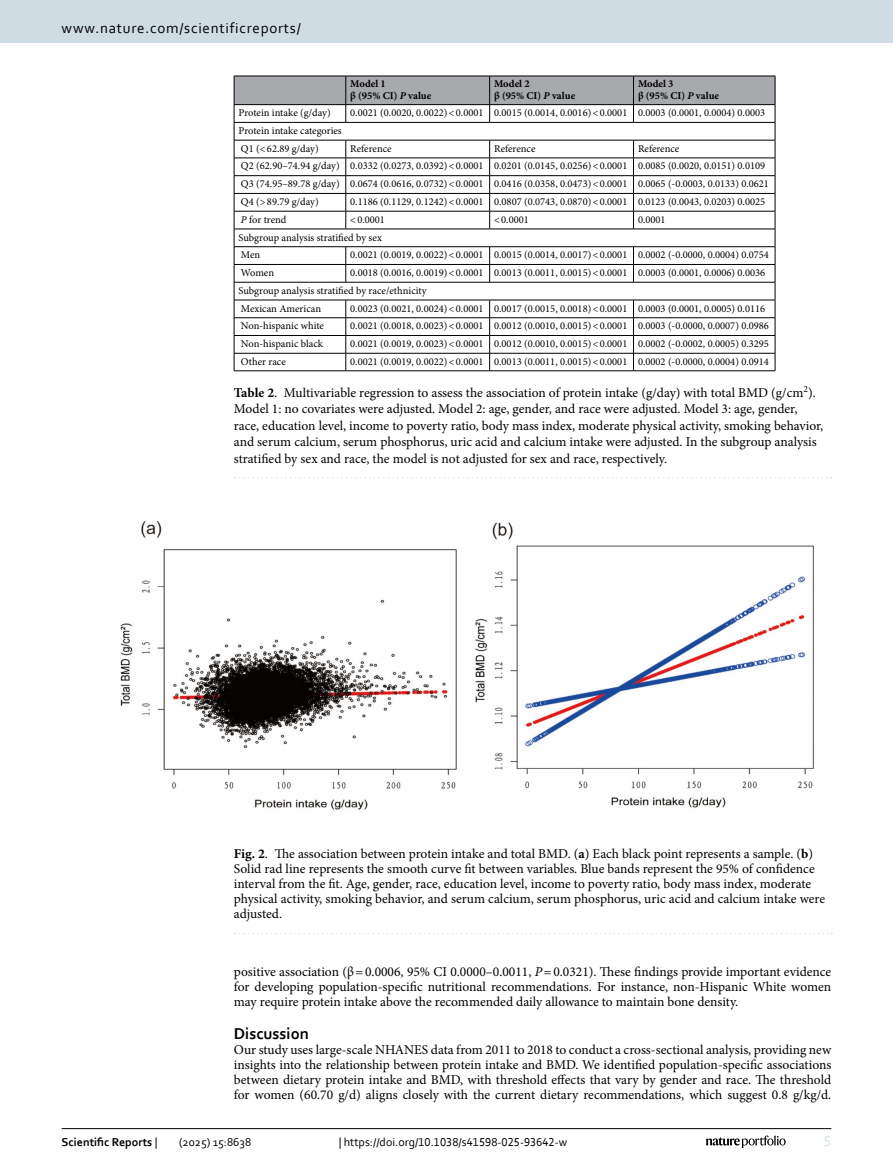
<style>
.page{position:relative;width:893px;height:1174px;background:#fff}
.page>*{position:absolute;margin:0;border:0;box-sizing:border-box;transform-origin:0 0}
.Head_1{font:700 16.5px "Corbel";color:#000}
.t1{font:15px "Corbel";letter-spacing:.05em;color:#000}
.t2{font:15px "Corbel";color:#d9e4eb}
.Table_Caption{font:13.5px/16.5px "Minion Pro";color:#000}
.Figure_Caption{font:13.5px/15px "Minion Pro";color:#000}
.Body_Text{font:13.5px/15px "Minion Pro";color:#000;text-align:justify}
.Body_Text_Indent{font:13.5px/15px "Minion Pro";color:#000;text-align:justify}
.t3{font:12px "Corbel";color:#000}
.t4{font:700 12px "Corbel";color:#000}
.Table_Body{font:10.5px "Minion Pro";color:#000}
.Table_Head{font:700 10.5px "Minion Pro";color:#000}
.s1{font-style:italic}
.s2{font-weight:700}
.s3{font-weight:400}
</style>
<div class="page">
<img style="left:120px;top:521px;width:694px;height:289px">
<svg style="left:235px;top:933px;width:597px;height:1px"></svg>
<hr style="left:346px;top:370px;width:144px;height:1px;background:#000">
<hr style="left:490px;top:370px;width:143px;height:1px;background:#000">
<svg style="left:234px;top:76px;width:542px;height:294px"></svg>
<hr style="left:633px;top:370px;width:142px;height:1px;background:#000">
<hr style="left:234px;top:370px;width:112px;height:1px;background:#000">
<svg style="left:235px;top:477px;width:597px;height:1px"></svg>
<hr style="left:62px;top:1128px;width:769px;height:1px;background:#000">
<svg style="left:706px;top:1135px;width:80px;height:12px"></svg>
<div style="left:0;top:0;width:893px;height:43px;background:#cedde4"></div>
<h2 class="t1" style="left:62px;top:18px;width:241px">www.nature.com/scientificreports/</h2>
<p class="Table_Head" style="left:350px;top:77px;width:37px">Model 1</p>
<p class="Table_Head" style="left:350px;top:88px;width:83px">β (95% CI) <span class="s1">P</span> value</p>
<p class="Table_Head" style="left:494px;top:77px;width:37px">Model 2</p>
<p class="Table_Head" style="left:494px;top:88px;width:83px">β (95% CI) <span class="s1">P</span> value</p>
<p class="Table_Head" style="left:638px;top:77px;width:37px">Model 3</p>
<p class="Table_Head" style="left:638px;top:88px;width:83px">β (95% CI) <span class="s1">P</span> value</p>
<p class="Table_Body" style="left:239px;top:106px;width:94px">Protein intake (g/day)</p>
<p class="Table_Body" style="left:350px;top:106px;width:135px">0.0021 (0.0020, 0.0022)&lt;0.0001</p>
<p class="Table_Body" style="left:494px;top:106px;width:135px">0.0015 (0.0014, 0.0016)&lt;0.0001</p>
<p class="Table_Body" style="left:638px;top:106px;width:129px">0.0003 (0.0001, 0.0004) 0.0003</p>
<p class="Table_Body" style="left:239px;top:124px;width:105px">Protein intake categories</p>
<p class="Table_Body" style="left:241px;top:141px;width:79px">Q1 (&lt;62.89 g/day)</p>
<p class="Table_Body" style="left:350px;top:141px;width:43px">Reference</p>
<p class="Table_Body" style="left:494px;top:141px;width:43px">Reference</p>
<p class="Table_Body" style="left:638px;top:141px;width:43px">Reference</p>
<p class="Table_Body" style="left:241px;top:159px;width:100px">Q2 (62.90–74.94 g/day)</p>
<p class="Table_Body" style="left:350px;top:159px;width:135px">0.0332 (0.0273, 0.0392)&lt;0.0001</p>
<p class="Table_Body" style="left:494px;top:159px;width:135px">0.0201 (0.0145, 0.0256)&lt;0.0001</p>
<p class="Table_Body" style="left:638px;top:159px;width:129px">0.0085 (0.0020, 0.0151) 0.0109</p>
<p class="Table_Body" style="left:241px;top:177px;width:100px">Q3 (74.95–89.78 g/day)</p>
<p class="Table_Body" style="left:350px;top:177px;width:135px">0.0674 (0.0616, 0.0732)&lt;0.0001</p>
<p class="Table_Body" style="left:494px;top:177px;width:135px">0.0416 (0.0358, 0.0473)&lt;0.0001</p>
<p class="Table_Body" style="left:638px;top:177px;width:132px">0.0065 (-0.0003, 0.0133) 0.0621</p>
<p class="Table_Body" style="left:241px;top:195px;width:79px">Q4 (&gt;89.79 g/day)</p>
<p class="Table_Body" style="left:350px;top:195px;width:135px">0.1186 (0.1129, 0.1242)&lt;0.0001</p>
<p class="Table_Body" style="left:494px;top:195px;width:135px">0.0807 (0.0743, 0.0870)&lt;0.0001</p>
<p class="Table_Body" style="left:638px;top:195px;width:129px">0.0123 (0.0043, 0.0203) 0.0025</p>
<p class="Table_Body" style="left:241px;top:212px;width:47px"><span class="s1">P</span> for trend</p>
<p class="Table_Body" style="left:350px;top:212px;width:36px">&lt;0.0001</p>
<p class="Table_Body" style="left:494px;top:212px;width:36px">&lt;0.0001</p>
<p class="Table_Body" style="left:638px;top:212px;width:29px">0.0001</p>
<p class="Table_Body" style="left:239px;top:230px;width:145px">Subgroup analysis stratified by sex</p>
<p class="Table_Body" style="left:241px;top:248px;width:21px">Men</p>
<p class="Table_Body" style="left:350px;top:248px;width:135px">0.0021 (0.0019, 0.0022)&lt;0.0001</p>
<p class="Table_Body" style="left:494px;top:248px;width:135px">0.0015 (0.0014, 0.0017)&lt;0.0001</p>
<p class="Table_Body" style="left:638px;top:248px;width:132px">0.0002 (-0.0000, 0.0004) 0.0754</p>
<p class="Table_Body" style="left:241px;top:266px;width:35px">Women</p>
<p class="Table_Body" style="left:350px;top:266px;width:135px">0.0018 (0.0016, 0.0019)&lt;0.0001</p>
<p class="Table_Body" style="left:494px;top:266px;width:135px">0.0013 (0.0011, 0.0015)&lt;0.0001</p>
<p class="Table_Body" style="left:638px;top:266px;width:129px">0.0003 (0.0001, 0.0006) 0.0036</p>
<p class="Table_Body" style="left:239px;top:283px;width:189px">Subgroup analysis stratified by race/ethnicity</p>
<p class="Table_Body" style="left:241px;top:301px;width:82px">Mexican American</p>
<p class="Table_Body" style="left:350px;top:301px;width:135px">0.0023 (0.0021, 0.0024)&lt;0.0001</p>
<p class="Table_Body" style="left:494px;top:301px;width:135px">0.0017 (0.0015, 0.0018)&lt;0.0001</p>
<p class="Table_Body" style="left:638px;top:301px;width:129px">0.0003 (0.0001, 0.0005) 0.0116</p>
<p class="Table_Body" style="left:241px;top:319px;width:85px">Non-hispanic white</p>
<p class="Table_Body" style="left:350px;top:319px;width:135px">0.0021 (0.0018, 0.0023)&lt;0.0001</p>
<p class="Table_Body" style="left:494px;top:319px;width:135px">0.0012 (0.0010, 0.0015)&lt;0.0001</p>
<p class="Table_Body" style="left:638px;top:319px;width:132px">0.0003 (-0.0000, 0.0007) 0.0986</p>
<p class="Table_Body" style="left:241px;top:337px;width:84px">Non-hispanic black</p>
<p class="Table_Body" style="left:350px;top:337px;width:135px">0.0021 (0.0019, 0.0023)&lt;0.0001</p>
<p class="Table_Body" style="left:494px;top:337px;width:135px">0.0012 (0.0010, 0.0015)&lt;0.0001</p>
<p class="Table_Body" style="left:638px;top:337px;width:132px">0.0002 (-0.0002, 0.0005) 0.3295</p>
<p class="Table_Body" style="left:241px;top:354px;width:46px">Other race</p>
<p class="Table_Body" style="left:350px;top:354px;width:135px">0.0021 (0.0019, 0.0022)&lt;0.0001</p>
<p class="Table_Body" style="left:494px;top:354px;width:135px">0.0013 (0.0011, 0.0015)&lt;0.0001</p>
<p class="Table_Body" style="left:638px;top:354px;width:132px">0.0002 (-0.0000, 0.0004) 0.0914</p>
<p class="Table_Caption" style="left:234px;top:384px;width:591px"><span class="s2">Table 2</span>. Multivariable regression to assess the association of protein intake (g/day) with total BMD (g/cm<sup>2</sup>).<br>Model 1: no covariates were adjusted. Model 2: age, gender, and race were adjusted. Model 3: age, gender, race, education level, income to poverty ratio, body mass index, moderate physical activity, smoking behavior, and serum calcium, serum phosphorus, uric acid and calcium intake were adjusted. In the subgroup analysis stratified by sex and race, the model is not adjusted for sex and race, respectively.</p>
<p class="Figure_Caption" style="left:234px;top:846px;width:593px"><span class="s2">Fig. 2</span>. The association between protein intake and total BMD. (<span class="s2">a</span>) Each black point represents a sample. (<span class="s2">b</span>)<br>Solid rad line represents the smooth curve fit between variables. Blue bands represent the 95% of confidence interval from the fit. Age, gender, race, education level, income to poverty ratio, body mass index, moderate physical activity, smoking behavior, and serum calcium, serum phosphorus, uric acid and calcium intake were adjusted.</p>
<p class="Body_Text_Indent" style="left:234px;top:964px;width:599px">positive association (β=0.0006, 95% CI 0.0000–0.0011, <span class="s1">P</span>=0.0321). These findings provide important evidence for developing population-specific nutritional recommendations. For instance, non-Hispanic White women may require protein intake above the recommended daily allowance to maintain bone density.</p>
<p class="Head_1" style="left:234px;top:1023px;width:77px">Discussion</p>
<p class="Body_Text" style="left:234px;top:1042px;width:599px">Our study uses large-scale NHANES data from 2011 to 2018 to conduct a cross-sectional analysis, providing new insights into the relationship between protein intake and BMD. We identified population-specific associations between dietary protein intake and BMD, with threshold effects that vary by gender and race. The threshold for women (60.70 g/d) aligns closely with the current dietary recommendations, which suggest 0.8 g/kg/d.</p>
<p class="t4" style="left:62px;top:1134px;width:97px">Scientific Reports <span class="s3">|</span></p>
<p class="t3" style="left:179px;top:1134px;width:74px">(2025) 15:8638</p>
<p class="t3" style="left:339px;top:1134px;width:230px">| https://doi.org/10.1038/s41598-025-93642-w</p>
<h2 class="t2" style="left:824px;top:1132px;width:9px">5</h2>
</div>
